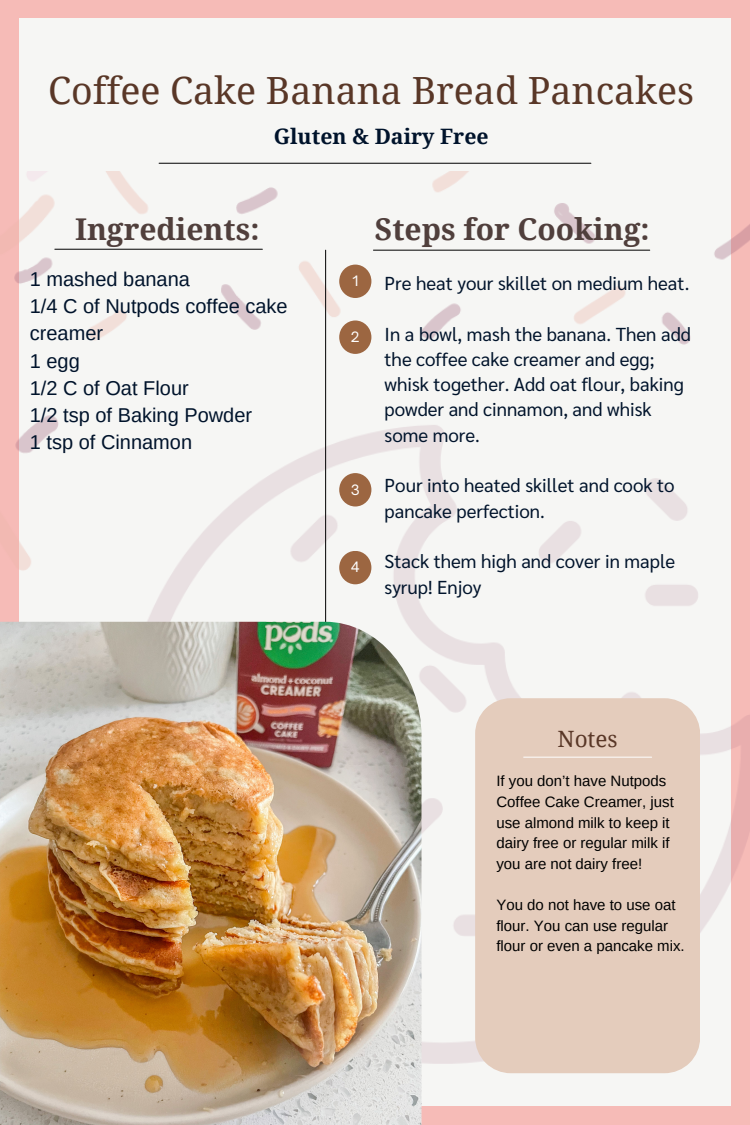
<style>
.page{position:relative;width:750px;height:1125px;background:#f6bbb7}
.page>*{position:absolute;margin:0;border:0;box-sizing:border-box;transform-origin:0 0}
.t1{font:37.5px "Droid Serif";color:#593727}
.t2{font:700 30px "Droid Serif";color:#503f3c}
.t3{font:22.5px "Droid Serif";color:#593727}
.t4{font:700 21.25px "Droid Serif";color:#00132b}
.t5{font:20px/27.2px "Arimo";color:#00132b}
.t6{font:18.75px/25.2px "Sarabun";color:#00132b}
.t7{font:15px/20.6px "Arimo";color:#000}
.t8{font:13.75px "Open Sauce One";color:#fff}
</style>
<div class="page">
<div style="left:19px;top:19px;width:712px;height:1087px;background:#f6f6f4"></div>
<img style="left:0;top:171px;width:750px;height:903px">
<div style="left:339px;top:265px;width:32px;height:33px;background:#9c6641;border-radius:50%"></div>
<div style="left:339px;top:320px;width:32px;height:34px;background:#9c6641;border-radius:50%"></div>
<div style="left:339px;top:473px;width:32px;height:34px;background:#9c6641;border-radius:50%"></div>
<div style="left:339px;top:551px;width:32px;height:33px;background:#9c6641;border-radius:50%"></div>
<hr style="left:325px;top:250px;width:1px;height:399px;background:#000">
<img style="left:0;top:622px;width:422px;height:503px">
<hr style="left:159px;top:163px;width:432px;height:1px;background:#000">
<hr style="left:55px;top:249px;width:207px;height:1px;background:#000">
<hr style="left:373px;top:250px;width:277px;height:1px;background:#000">
<div style="left:475px;top:698px;width:225px;height:375px;background:#e4ccbc"></div>
<hr style="left:524px;top:757px;width:128px;height:1px;background:#fff">
<p class="t1" style="left:48px;top:69px;width:647px">Coffee Cake Banana Bread Pancakes</p>
<p class="t4" style="left:274px;top:124px;width:216px">Gluten &amp; Dairy Free</p>
<h5 class="t2" style="left:75px;top:212px;width:186px">Ingredients:</h5>
<h5 class="t2" style="left:375px;top:212px;width:276px">Steps for Cooking:</h5>
<h5 class="t6" style="left:385px;top:269px;width:306px">Pre heat your skillet on medium heat.</h5>
<h5 class="t6" style="left:385px;top:320px;width:308px">In a bowl, mash the banana. Then add the coffee cake creamer and egg; whisk together. Add oat flour, baking powder and cinnamon, and whisk some more.</h5>
<h5 class="t6" style="left:385px;top:472px;width:292px">Pour into heated skillet and cook to pancake perfection.</h5>
<p class="t6" style="left:385px;top:548px;width:292px">Stack them high and cover in maple syrup! Enjoy</p>
<h4 class="t5" style="left:30px;top:265px;width:259px">1 mashed banana<br>1/4 C of Nutpods coffee cake creamer<br>1 egg<br>1/2 C of Oat Flour<br>1/2 tsp of Baking Powder<br>1 tsp of Cinnamon</h4>
<h1 class="t8" style="left:352px;top:272px;width:7px">1</h1>
<h3 class="t8" style="left:351px;top:328px;width:10px">2</h3>
<p class="t8" style="left:351px;top:481px;width:11px">3</p>
<h2 class="t8" style="left:351px;top:559px;width:10px">4</h2>
<p class="t3" style="left:558px;top:726px;width:62px">Notes</p>
<p class="t7" style="left:496px;top:771px;width:179px">If you don’t have Nutpods<br>Coffee Cake Creamer, just use almond milk to keep it dairy free or regular milk if you are not dairy free!</p>
<p class="t7" style="left:496px;top:895px;width:190px">You do not have to use oat flour. You can use regular flour or even a pancake mix.</p>
</div>
